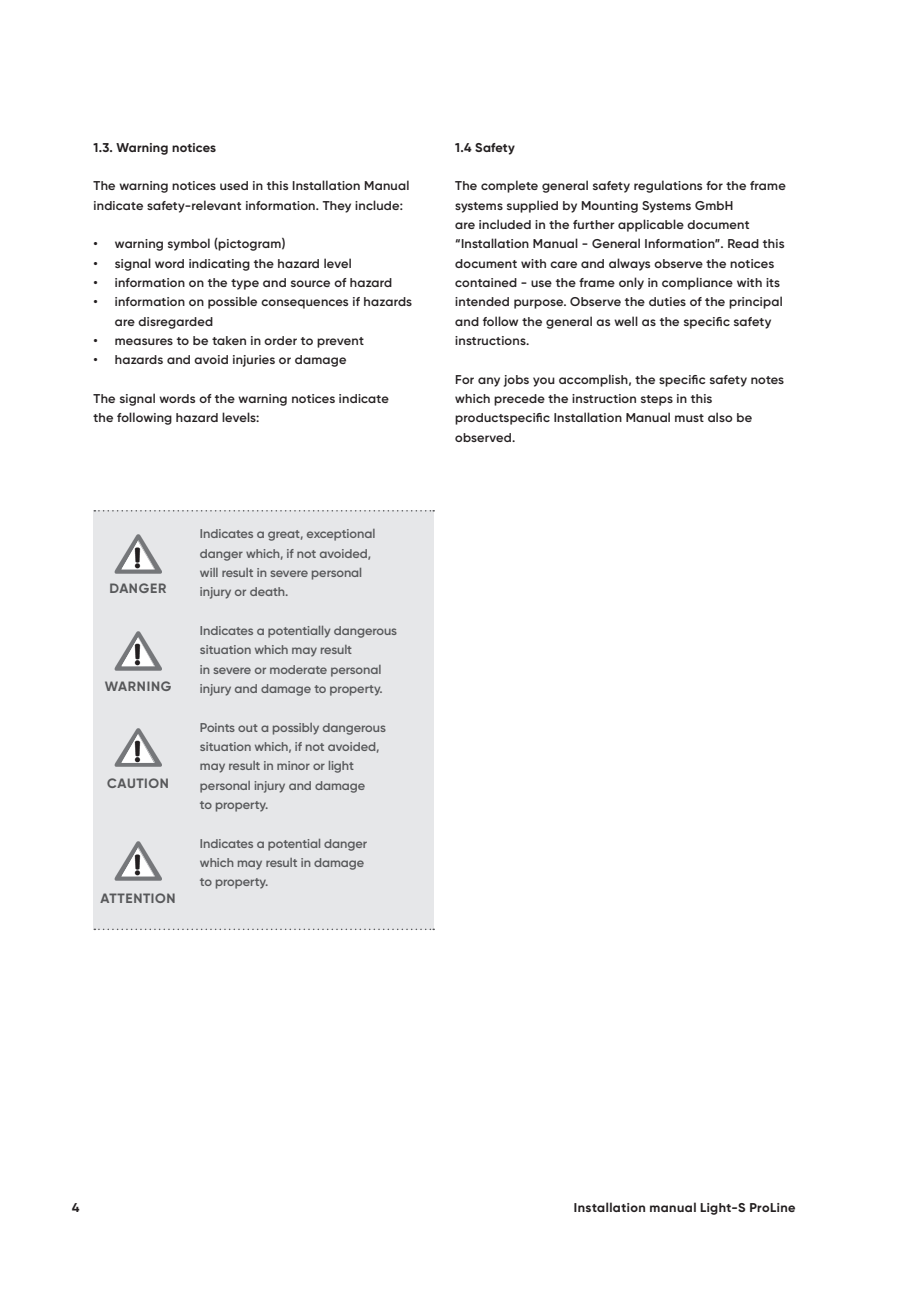
<style>
.page{position:relative;width:919px;height:1289px;background:#fff}
.page>*{position:absolute;margin:0;border:0;box-sizing:border-box;transform-origin:0 0}
.t1{font:700 13.5px "Gilroy";letter-spacing:.05em;color:#57585a}
.t2{font:600 12.75px/19.4px "Gilroy";letter-spacing:.02em;color:#231f20}
.t3{font:600 12.75px/19.4px "Gilroy";letter-spacing:-.005em;color:#57585a}
.t4{font:700 12.75px "Gilroy";letter-spacing:.03em;color:#231f20}
</style>
<div class="page">
<div style="left:94px;top:511px;width:340px;height:419px;background:#e6e7e9"></div>
<svg style="left:94px;top:510px;width:340px;height:1px"></svg>
<img style="left:114px;top:534px;width:48px;height:40px">
<img style="left:121px;top:540px;width:34px;height:29px">
<svg style="left:94px;top:928px;width:340px;height:2px"></svg>
<img style="left:114px;top:631px;width:48px;height:40px">
<img style="left:121px;top:637px;width:34px;height:29px">
<img style="left:114px;top:728px;width:48px;height:39px">
<img style="left:121px;top:734px;width:34px;height:28px">
<img style="left:114px;top:841px;width:48px;height:40px">
<img style="left:121px;top:847px;width:34px;height:29px">
<p class="t4" style="left:94px;top:139px;width:124px">1.3. Warning notices</p>
<p class="t2" style="left:94px;top:176px;width:317px">The warning notices used in this Installation Manual indicate safety-relevant information. They include:</p>
<p class="t2" style="left:94px;top:234px;width:193px">• warning symbol (pictogram)</p>
<p class="t2" style="left:94px;top:253px;width:259px">• signal word indicating the hazard level</p>
<p class="t2" style="left:94px;top:273px;width:300px">• information on the type and source of hazard</p>
<p class="t2" style="left:115px;top:292px;width:299px;text-indent:-21px">• information on possible consequences if hazards are disregarded</p>
<p class="t2" style="left:94px;top:331px;width:272px">• measures to be taken in order to prevent</p>
<p class="t2" style="left:94px;top:350px;width:254px">• hazards and avoid injuries or damage</p>
<p class="t2" style="left:94px;top:389px;width:297px">The signal words of the warning notices indicate the following hazard levels:</p>
<p class="t1" style="left:109px;top:579px;width:58px">DANGER</p>
<p class="t1" style="left:105px;top:678px;width:68px">WARNING</p>
<p class="t1" style="left:107px;top:775px;width:63px">CAUTION</p>
<p class="t1" style="left:101px;top:889px;width:76px">ATTENTION</p>
<p class="t3" style="left:200px;top:524px;width:177px">Indicates a great, exceptional danger which, if not avoided, will result in severe personal injury or death.</p>
<p class="t3" style="left:200px;top:620px;width:199px">Indicates a potentially dangerous situation which may result<br>in severe or moderate personal injury and damage to property.</p>
<p class="t3" style="left:200px;top:717px;width:187px">Points out a possibly dangerous situation which, if not avoided, may result in minor or light personal injury and damage<br>to property.</p>
<p class="t3" style="left:200px;top:833px;width:169px">Indicates a potential danger which may result in damage to property.</p>
<p class="t4" style="left:455px;top:139px;width:61px">1.4 Safety</p>
<p class="t2" style="left:455px;top:176px;width:332px">The complete general safety regulations for the frame systems supplied by Mounting Systems GmbH<br>are included in the further applicable document “Installation Manual - General Information”. Read this document with care and always observe the notices contained - use the frame only in compliance with its intended purpose. Observe the duties of the principal and follow the general as well as the specific safety instructions.</p>
<p class="t2" style="left:455px;top:369px;width:330px">For any jobs you accomplish, the specific safety notes which precede the instruction steps in this productspecific Installation Manual must also be observed.</p>
<p class="t4" style="left:72px;top:1199px;width:9px">4</p>
<p class="t4" style="left:574px;top:1199px;width:223px">Installation manual Light-S ProLine</p>
</div>
